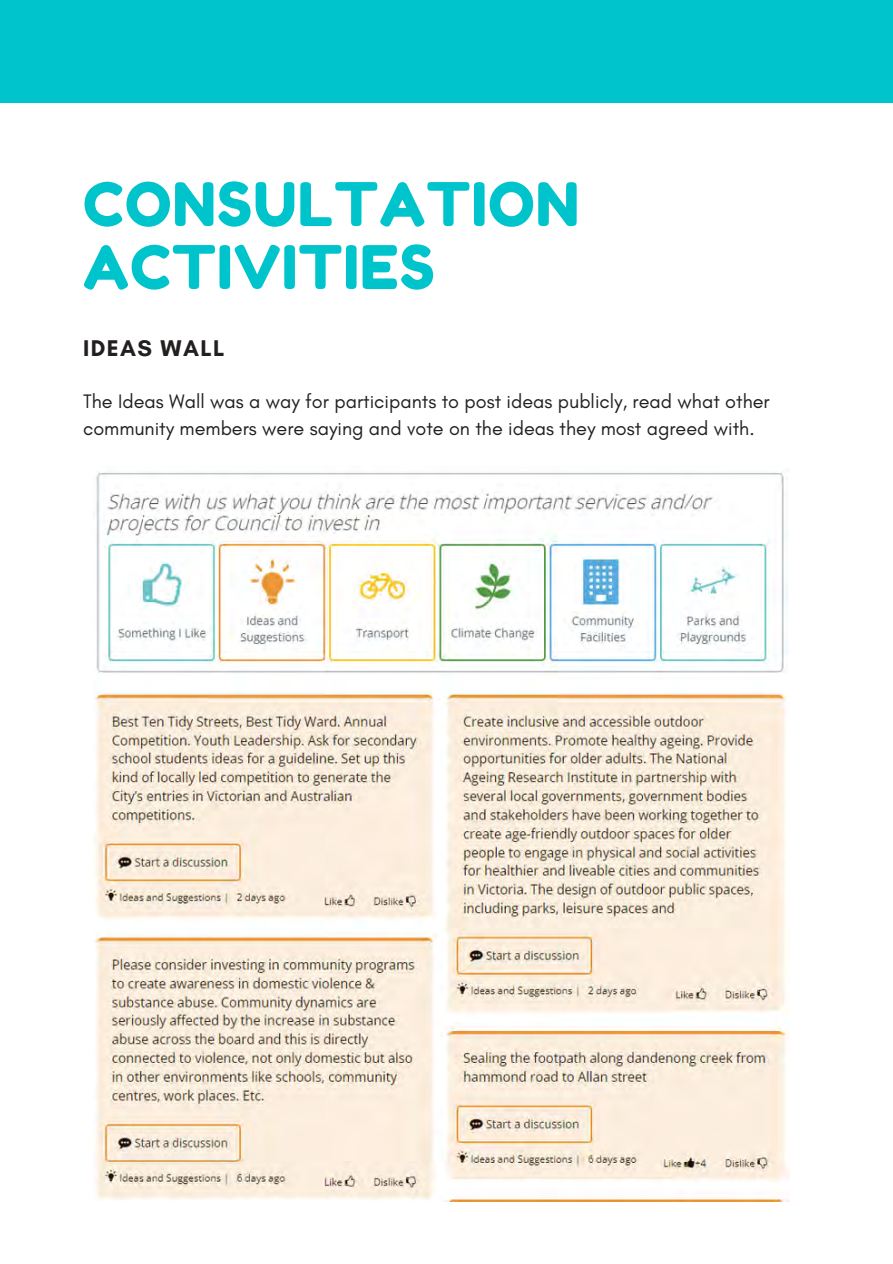
<style>
.page{position:relative;width:893px;height:1264px;background:#fff}
.page>*{position:absolute;margin:0;border:0;box-sizing:border-box;transform-origin:0 0}
.t1{font:60px/63px "Fredoka One";letter-spacing:.02em;color:#00c4cc}
.t2{font:700 23.1px "Glacial Indifference";letter-spacing:.06em;color:#231f1f}
.t3{font:19.8px/27px "Glacial Indifference";color:#231f1f}
</style>
<div class="page">
<div style="left:0;top:0;width:892px;height:103px;background:#00c4cc"></div>
<img style="left:94px;top:472px;width:696px;height:729px">
<p class="t1" style="left:83px;top:172px;width:497px">CONSULTATION<br>ACTIVITIES</p>
<p class="t2" style="left:83px;top:334px;width:143px">IDEAS WALL</p>
<p class="t3" style="left:83px;top:387px;width:688px">The Ideas Wall was a way for participants to post ideas publicly, read what other community members were saying and vote on the ideas they most agreed with.</p>
</div>
